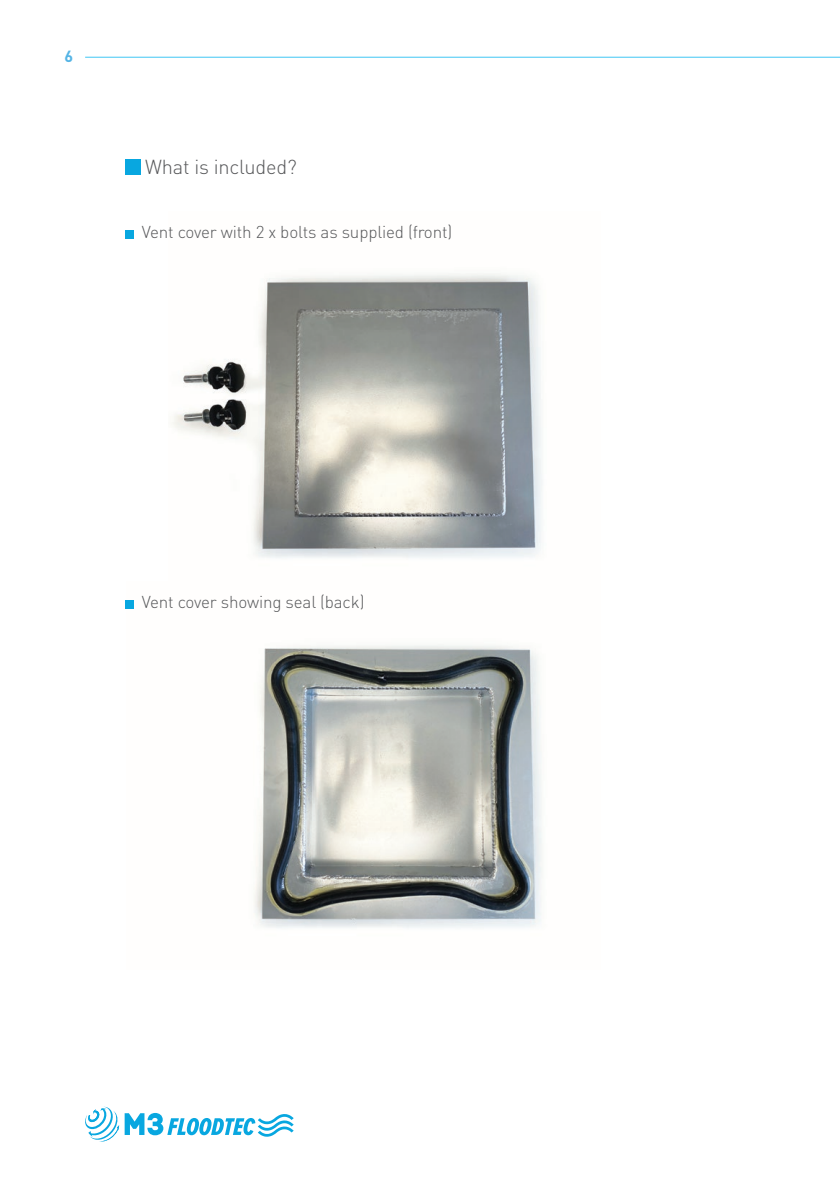
<style>
.page{position:relative;width:840px;height:1191px;background:#fff}
.page>*{position:absolute;margin:0;border:0;box-sizing:border-box;transform-origin:0 0}
.t1{font:300 20px "DIN Pro";letter-spacing:-.01em;color:#57585a}
.t2{font:300 17px "DIN Pro";letter-spacing:-.01em;color:#57585a}
.t3{font:700 16px "DIN Pro";color:#54b4e5}
</style>
<div class="page">
<svg style="left:85px;top:1106px;width:34px;height:36px"></svg>
<svg style="left:125px;top:1113px;width:168px;height:23px"></svg>
<hr style="left:85px;top:57px;width:754px;height:1px;background:#40c7f4">
<div style="left:125px;top:159px;width:15px;height:15px;background:#08a7e0"></div>
<img style="left:172px;top:274px;width:370px;height:284px">
<img style="left:127px;top:600px;width:415px;height:328px">
<div style="left:125px;top:230px;width:8px;height:8px;background:#08a7e0"></div>
<div style="left:125px;top:600px;width:8px;height:8px;background:#08a7e0"></div>
<p class="t3" style="left:64px;top:45px;width:10px">6</p>
<p class="t1" style="left:145px;top:154px;width:153px">What is included?</p>
<p class="t2" style="left:142px;top:221px;width:312px">Vent cover with 2 x bolts as supplied (front)</p>
<p class="t2" style="left:142px;top:591px;width:224px">Vent cover showing seal (back)</p>
</div>
